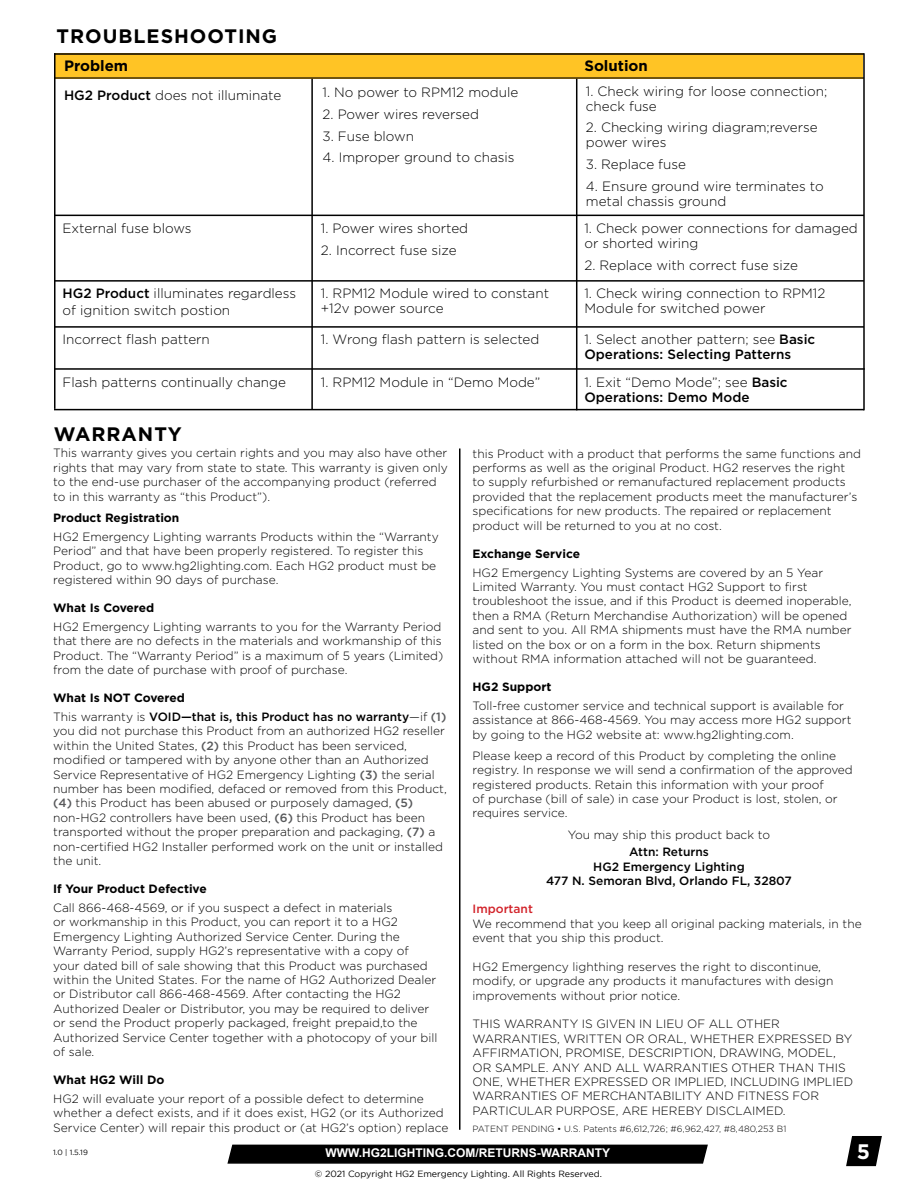
<style>
.page{position:relative;width:918px;height:1188px;background:#fff}
.page>*{position:absolute;margin:0;border:0;box-sizing:border-box;transform-origin:0 0}
.t1{font:700 21px "Gotham";color:#fff}
.t2{font:700 19.5px "Gotham";letter-spacing:.05em;color:#000}
.t3{font:700 15px "Gotham";color:#000}
.t4{font:300 13.5px/15px "Gotham";color:#000}
.t5{font:500 13.5px/15px "Gotham";color:#000}
.t6{font:300 12px/14.4px "Gotham";color:#000}
.t7{font:500 12px/14.4px "Gotham";color:#000}
.t8{font:700 12px "Gotham";color:#000}
.t9{font:700 12px "Arial";color:#fff}
.t10{font:500 12px "Gotham";color:#d2232a}
.t11{font:300 9px "Gotham";color:#000}
.t12{font:9px "Gotham";color:#000}
.t13{font:7.5px "Gotham";color:#000}
.s1{font-weight:500}
.s2{font-weight:300}
.s3{font-weight:700}
.s4{color:#58595b}
.s5{font-weight:500;color:#58595b}
</style>
<div class="page">
<hr style="left:459px;top:448px;width:1px;height:682px;background:#000">
<div style="left:55px;top:53px;width:808px;height:26px;background:#ffc425"></div>
<hr style="left:54px;top:53px;width:2px;height:356px;background:#000">
<hr style="left:863px;top:53px;width:2px;height:357px;background:#000">
<hr style="left:54px;top:215px;width:810px;height:1px;background:#000">
<hr style="left:54px;top:77px;width:810px;height:2px;background:#000">
<hr style="left:54px;top:280px;width:810px;height:2px;background:#000">
<hr style="left:54px;top:409px;width:810px;height:1px;background:#000">
<hr style="left:54px;top:326px;width:810px;height:2px;background:#000">
<hr style="left:55px;top:368px;width:810px;height:2px;background:#000">
<hr style="left:54px;top:53px;width:810px;height:2px;background:#000">
<hr style="left:311px;top:79px;width:2px;height:331px;background:#000">
<hr style="left:576px;top:79px;width:1px;height:331px;background:#000">
<svg style="left:846px;top:1136px;width:36px;height:30px"></svg>
<svg style="left:227px;top:1144px;width:481px;height:20px;background:#0e0e0e"></svg>
<h2 class="t2" style="left:57px;top:24px;width:222px">TROUBLESHOOTING</h2>
<p class="t3" style="left:64px;top:56px;width:66px">Problem</p>
<p class="t3" style="left:584px;top:56px;width:65px">Solution</p>
<p class="t4" style="left:64px;top:87px;width:219px"><span class="s1">HG2 Product</span> does not illuminate</p>
<p class="t4" style="left:323px;top:84px;width:197px">1. No power to RPM12 module</p>
<p class="t4" style="left:323px;top:106px;width:158px">2. Power wires reversed</p>
<p class="t4" style="left:323px;top:128px;width:93px">3. Fuse blown</p>
<p class="t4" style="left:323px;top:150px;width:194px">4. Improper ground to chasis</p>
<p class="t4" style="left:586px;top:83px;width:243px">1. Check wiring for loose connection; check fuse</p>
<p class="t4" style="left:586px;top:120px;width:233px">2. Checking wiring diagram;reverse power wires</p>
<p class="t4" style="left:586px;top:156px;width:102px">3. Replace fuse</p>
<p class="t4" style="left:586px;top:178px;width:239px">4. Ensure ground wire terminates to metal chassis ground</p>
<p class="t4" style="left:63px;top:221px;width:131px">External fuse blows</p>
<p class="t4" style="left:63px;top:285px;width:235px;line-height:16.2px"><span class="s1">HG2 Product</span> illuminates regardless of ignition switch postion</p>
<p class="t4" style="left:63px;top:332px;width:149px">Incorrect flash pattern</p>
<p class="t4" style="left:63px;top:374px;width:225px">Flash patterns continually change</p>
<p class="t4" style="left:321px;top:220px;width:149px">1. Power wires shorted</p>
<p class="t4" style="left:321px;top:242px;width:137px">2. Incorrect fuse size</p>
<p class="t4" style="left:321px;top:286px;width:230px">1. RPM12 Module wired to constant +12v power source</p>
<p class="t4" style="left:321px;top:332px;width:220px">1. Wrong flash pattern is selected</p>
<p class="t4" style="left:321px;top:374px;width:221px">1. RPM12 Module in “Demo Mode”</p>
<p class="t4" style="left:584px;top:220px;width:275px">1. Check power connections for damaged or shorted wiring</p>
<p class="t4" style="left:584px;top:257px;width:215px">2. Replace with correct fuse size</p>
<p class="t4" style="left:584px;top:286px;width:242px">1. Check wiring connection to RPM12<br>Module for switched power</p>
<p class="t5" style="left:584px;top:332px;width:232px"><span class="s2">1. Select another pattern; see</span> Basic<br>Operations: Selecting Patterns</p>
<p class="t5" style="left:584px;top:374px;width:205px"><span class="s2">1. Exit “Demo Mode”; see</span> Basic<br>Operations: Demo Mode</p>
<h2 class="t2" style="left:54px;top:421px;width:129px">WARRANTY</h2>
<p class="t6" style="left:53px;top:446px;width:396px">This warranty gives you certain rights and you may also have other rights that may vary from state to state. This warranty is given only to the end-use purchaser of the accompanying product (referred to in this warranty as “this Product”).</p>
<p class="t8" style="left:53px;top:510px;width:128px">Product Registration</p>
<p class="t6" style="left:53px;top:529px;width:387px">HG2 Emergency Lighting warrants Products within the “Warranty Period” and that have been properly registered. To register this Product, go to www.hg2lighting.com. Each HG2 product must be registered within 90 days of purchase.</p>
<p class="t8" style="left:53px;top:600px;width:102px">What Is Covered</p>
<p class="t6" style="left:53px;top:619px;width:392px">HG2 Emergency Lighting warrants to you for the Warranty Period that there are no defects in the materials and workmanship of this Product. The “Warranty Period” is a maximum of 5 years (Limited) from the date of purchase with proof of purchase.</p>
<p class="t7" style="left:53px;top:688px;width:395px;line-height:19px"><span class="s3">What Is NOT Covered<br></span><span class="s2">This warranty is</span> VOID—that is, this Product has no warranty<span class="s2">—if</span> <span class="s4">(1)</span></p>
<p class="t6" style="left:53px;top:724px;width:395px">you did not purchase this Product from an authorized HG2 reseller within the United States, <span class="s5">(2)</span> this Product has been serviced, modified or tampered with by anyone other than an Authorized Service Representative of HG2 Emergency Lighting <span class="s5">(3)</span> the serial number has been modified, defaced or removed from this Product, <span class="s5">(4)</span> this Product has been abused or purposely damaged, <span class="s5">(5) </span>non-HG2 controllers have been used, <span class="s5">(6)</span> this Product has been transported without the proper preparation and packaging, <span class="s5">(7)</span> a non-certified HG2 Installer performed work on the unit or installed the unit.</p>
<p class="t8" style="left:53px;top:881px;width:155px">If Your Product Defective</p>
<p class="t6" style="left:53px;top:900px;width:386px">Call 866-468-4569, or if you suspect a defect in materials<br>or workmanship in this Product, you can report it to a HG2<br>Emergency Lighting Authorized Service Center. During the Warranty Period, supply HG2’s representative with a copy of your dated bill of sale showing that this Product was purchased within the United States. For the name of HG2 Authorized Dealer or Distributor call 866-468-4569. After contacting the HG2<br>Authorized Dealer or Distributor, you may be required to deliver or send the Product properly packaged, freight prepaid,to the Authorized Service Center together with a photocopy of your bill of sale.</p>
<p class="t8" style="left:53px;top:1072px;width:113px">What HG2 Will Do</p>
<p class="t6" style="left:53px;top:1091px;width:397px">HG2 will evaluate your report of a possible defect to determine whether a defect exists, and if it does exist, HG2 (or its Authorized<br>Service Center) will repair this product or (at HG2’s option) replace</p>
<p class="t6" style="left:473px;top:446px;width:390px">this Product with a product that performs the same functions and performs as well as the original Product. HG2 reserves the right<br>to supply refurbished or remanufactured replacement products provided that the replacement products meet the manufacturer’s specifications for new products. The repaired or replacement product will be returned to you at no cost.</p>
<p class="t8" style="left:473px;top:545px;width:109px">Exchange Service</p>
<p class="t6" style="left:473px;top:565px;width:381px">HG2 Emergency Lighting Systems are covered by an 5 Year Limited Warranty. You must contact HG2 Support to first troubleshoot the issue, and if this Product is deemed inoperable, then a RMA (Return Merchandise Authorization) will be opened and sent to you. All RMA shipments must have the RMA number listed on the box or on a form in the box. Return shipments without RMA information attached will not be guaranteed.</p>
<p class="t8" style="left:473px;top:679px;width:80px">HG2 Support</p>
<p class="t6" style="left:473px;top:698px;width:380px">Toll-free customer service and technical support is available for assistance at 866-468-4569. You may access more HG2 support by going to the HG2 website at: www.hg2lighting.com.</p>
<p class="t6" style="left:473px;top:748px;width:382px">Please keep a record of this Product by completing the online registry. In response we will send a confirmation of the approved registered products. Retain this information with your proof<br>of purchase (bill of sale) in case your Product is lost, stolen, or requires service.</p>
<p class="t6" style="left:568px;top:827px;width:204px">You may ship this product back to</p>
<p class="t7" style="left:546px;top:845px;width:247px;text-align:center">Attn: Returns<br>HG2 Emergency Lighting<br>477 N. Semoran Blvd, Orlando FL, 32807</p>
<p class="t10" style="left:473px;top:901px;width:62px">Important</p>
<p class="t6" style="left:473px;top:916px;width:391px">We recommend that you keep all original packing materials, in the event that you ship this product.</p>
<p class="t6" style="left:473px;top:959px;width:363px">HG2 Emergency lighthing reserves the right to discontinue, modify, or upgrade any products it manufactures with design improvements without prior notice.</p>
<p class="t6" style="left:473px;top:1017px;width:382px">THIS WARRANTY IS GIVEN IN LIEU OF ALL OTHER WARRANTIES, WRITTEN OR ORAL, WHETHER EXPRESSED BY AFFIRMATION, PROMISE, DESCRIPTION, DRAWING, MODEL, OR SAMPLE. ANY AND ALL WARRANTIES OTHER THAN THIS ONE, WHETHER EXPRESSED OR IMPLIED, INCLUDING IMPLIED WARRANTIES OF MERCHANTABILITY AND FITNESS FOR PARTICULAR PURPOSE, ARE HEREBY DISCLAIMED.</p>
<p class="t11" style="left:473px;top:1123px;width:315px">PATENT PENDING • U.S. Patents #6,612,726; #6,962,427, #8,480,253 B1</p>
<p class="t13" style="left:53px;top:1148px;width:36px">1.0 | 1.5.19</p>
<p class="t9" style="left:325px;top:1145px;width:286px">WWW.HG2LIGHTING.COM/RETURNS-WARRANTY</p>
<h1 class="t1" style="left:857px;top:1138px;width:15px">5</h1>
<p class="t12" style="left:315px;top:1169px;width:289px">© 2021 Copyright HG2 Emergency Lighting. All Rights Reserved.</p>
</div>
